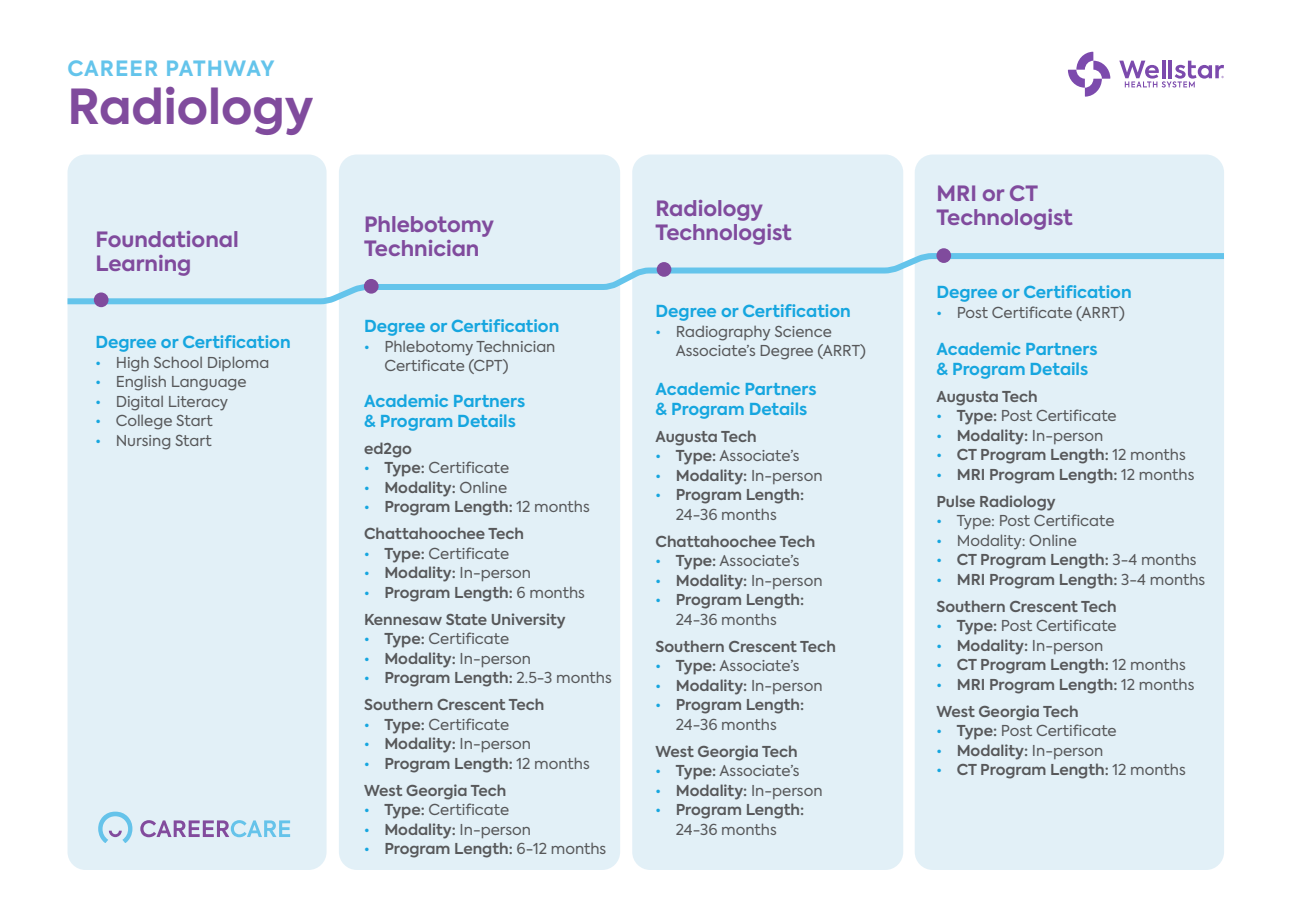
<style>
.page{position:relative;width:1296px;height:918px;background:#fff}
.page>*{position:absolute;margin:0;border:0;box-sizing:border-box;transform-origin:0 0}
.t1{font:700 48px "Axiforma";color:#804b9d}
.t2{font:700 21px/24px "Axiforma";color:#804b9d}
.t3{font:700 21px "Axiforma";letter-spacing:.05em;color:#64c4eb}
.t4{font:700 16.5px/19.8px "Axiforma";color:#16a6df}
.t5{font:600 15px/19.5px "Axiforma";color:#57585a;text-align:center}
.t6{font:15px/19.5px "Axiforma";color:#57585a}
.s1{font-size:13.5px;color:#16a6df}
.s2{font-weight:600}
.s3{font-weight:400;font-size:13.5px;color:#16a6df}
.s4{font-weight:400}
</style>
<div class="page">
<div style="left:915px;top:154px;width:309px;height:716px;background:#e2f0f7;border-radius:18px"></div>
<div style="left:68px;top:154px;width:259px;height:716px;background:#e2f0f7;border-radius:18px"></div>
<div style="left:339px;top:154px;width:281px;height:716px;background:#e2f0f7;border-radius:18px"></div>
<div style="left:632px;top:154px;width:271px;height:716px;background:#e2f0f7;border-radius:18px"></div>
<svg style="left:1068px;top:52px;width:42px;height:45px"></svg>
<hr style="left:1162px;top:60px;width:3px;height:18px;background:#7c4aad">
<hr style="left:1169px;top:60px;width:3px;height:18px;background:#7c4aad">
<svg style="left:1119px;top:61px;width:105px;height:27px"></svg>
<svg style="left:67px;top:249px;width:1157px;height:58px"></svg>
<div style="left:936px;top:248px;width:15px;height:15px;background:#804b9d;border-radius:50%"></div>
<div style="left:657px;top:262px;width:14px;height:15px;background:#804b9d;border-radius:50%"></div>
<div style="left:364px;top:279px;width:15px;height:15px;background:#804b9d;border-radius:50%"></div>
<div style="left:94px;top:292px;width:15px;height:15px;background:#804b9d;border-radius:50%"></div>
<svg style="left:140px;top:820px;width:150px;height:17px"></svg>
<svg style="left:98px;top:812px;width:34px;height:31px"></svg>
<p class="t3" style="left:68px;top:54px;width:209px">CAREER PATHWAY</p>
<p class="t1" style="left:68px;top:74px;width:248px">Radiology</p>
<h2 class="t2" style="left:95px;top:228px;width:145px">Foundational<br>Learning</h2>
<h3 class="t4" style="left:95px;top:333px;width:197px">Degree or Certification</h3>
<p class="t6" style="left:95px;top:353px;width:175px"><span class="s1">•</span> High School Diploma</p>
<p class="t6" style="left:95px;top:372px;width:153px"><span class="s1">•</span> English Language</p>
<p class="t6" style="left:95px;top:392px;width:134px"><span class="s1">•</span> Digital Literacy</p>
<p class="t6" style="left:95px;top:411px;width:119px"><span class="s1">•</span> College Start</p>
<p class="t6" style="left:95px;top:431px;width:118px"><span class="s1">•</span> Nursing Start</p>
<h2 class="t2" style="left:364px;top:213px;width:131px">Phlebotomy<br>Technician</h2>
<h3 class="t4" style="left:364px;top:316px;width:197px">Degree or Certification</h3>
<p class="t6" style="left:384px;top:337px;width:173px;text-indent:-20px"><span class="s1">•</span> Phlebotomy Technician<br>Certificate (CPT)</p>
<h3 class="t4" style="left:364px;top:391px;width:163px">Academic Partners &amp; Program Details</h3>
<h4 class="t5" style="left:364px;top:439px;width:49px">ed2go</h4>
<p class="t6" style="left:364px;top:458px;width:147px"><span class="s1">•</span> <span class="s2">Type:</span> Certificate</p>
<p class="t5" style="left:364px;top:478px;width:145px"><span class="s3">•</span> Modality: <span class="s4">Online</span></p>
<p class="t5" style="left:364px;top:497px;width:227px"><span class="s3">•</span> Program Length: <span class="s4">12 months</span></p>
<h4 class="t5" style="left:364px;top:524px;width:161px">Chattahoochee Tech</h4>
<p class="t6" style="left:364px;top:544px;width:147px"><span class="s1">•</span> <span class="s2">Type:</span> Certificate</p>
<p class="t5" style="left:364px;top:563px;width:169px"><span class="s3">•</span> Modality: <span class="s4">In-person</span></p>
<p class="t5" style="left:364px;top:583px;width:222px"><span class="s3">•</span> Program Length: <span class="s4">6 months</span></p>
<h4 class="t5" style="left:364px;top:610px;width:203px">Kennesaw State University</h4>
<p class="t6" style="left:364px;top:629px;width:147px"><span class="s1">•</span> <span class="s2">Type:</span> Certificate</p>
<p class="t5" style="left:364px;top:649px;width:169px"><span class="s3">•</span> Modality: <span class="s4">In-person</span></p>
<p class="t5" style="left:364px;top:668px;width:249px"><span class="s3">•</span> Program Length: <span class="s4">2.5-3 months</span></p>
<h4 class="t5" style="left:364px;top:695px;width:182px">Southern Crescent Tech</h4>
<p class="t6" style="left:364px;top:715px;width:147px"><span class="s1">•</span> <span class="s2">Type:</span> Certificate</p>
<p class="t5" style="left:364px;top:734px;width:169px"><span class="s3">•</span> Modality: <span class="s4">In-person</span></p>
<p class="t5" style="left:364px;top:754px;width:227px"><span class="s3">•</span> Program Length: <span class="s4">12 months</span></p>
<h4 class="t5" style="left:364px;top:781px;width:144px">West Georgia Tech</h4>
<p class="t6" style="left:364px;top:800px;width:147px"><span class="s1">•</span> <span class="s2">Type:</span> Certificate</p>
<p class="t5" style="left:364px;top:820px;width:169px"><span class="s3">•</span> Modality: <span class="s4">In-person</span></p>
<p class="t5" style="left:364px;top:839px;width:244px"><span class="s3">•</span> Program Length: <span class="s4">6-12 months</span></p>
<h2 class="t2" style="left:656px;top:197px;width:138px">Radiology<br>Technologist</h2>
<h3 class="t4" style="left:656px;top:301px;width:197px">Degree or Certification</h3>
<p class="t6" style="left:676px;top:322px;width:192px;text-indent:-20px"><span class="s1">•</span> Radiography Science<br>Associate’s Degree (ARRT)</p>
<h3 class="t4" style="left:656px;top:379px;width:163px">Academic Partners &amp; Program Details</h3>
<h4 class="t5" style="left:656px;top:427px;width:103px">Augusta Tech</h4>
<p class="t6" style="left:656px;top:446px;width:146px"><span class="s1">•</span> <span class="s2">Type:</span> Associate’s</p>
<p class="t5" style="left:656px;top:466px;width:169px"><span class="s3">•</span> Modality: <span class="s4">In-person</span></p>
<p class="t5" style="left:656px;top:485px;width:150px"><span class="s3">•</span> Program Length:<br><span class="s4">24-36 months</span></p>
<h4 class="t5" style="left:656px;top:532px;width:161px">Chattahoochee Tech</h4>
<p class="t6" style="left:656px;top:551px;width:146px"><span class="s1">•</span> <span class="s2">Type:</span> Associate’s</p>
<p class="t5" style="left:656px;top:571px;width:169px"><span class="s3">•</span> Modality: <span class="s4">In-person</span></p>
<p class="t5" style="left:656px;top:590px;width:150px"><span class="s3">•</span> Program Length:<br><span class="s4">24-36 months</span></p>
<h4 class="t5" style="left:656px;top:637px;width:182px">Southern Crescent Tech</h4>
<p class="t6" style="left:656px;top:656px;width:146px"><span class="s1">•</span> <span class="s2">Type:</span> Associate’s</p>
<p class="t5" style="left:656px;top:676px;width:169px"><span class="s3">•</span> Modality: <span class="s4">In-person</span></p>
<p class="t5" style="left:656px;top:695px;width:150px"><span class="s3">•</span> Program Length:<br><span class="s4">24-36 months</span></p>
<h4 class="t5" style="left:656px;top:742px;width:144px">West Georgia Tech</h4>
<p class="t6" style="left:656px;top:761px;width:146px"><span class="s1">•</span> <span class="s2">Type:</span> Associate’s</p>
<p class="t5" style="left:656px;top:781px;width:169px"><span class="s3">•</span> Modality: <span class="s4">In-person</span></p>
<p class="t5" style="left:656px;top:800px;width:150px"><span class="s3">•</span> Program Length:<br><span class="s4">24-36 months</span></p>
<h2 class="t2" style="left:936px;top:182px;width:138px">MRI or CT<br>Technologist</h2>
<h3 class="t4" style="left:936px;top:283px;width:197px">Degree or Certification</h3>
<p class="t6" style="left:936px;top:303px;width:190px"><span class="s1">•</span> Post Certificate (ARRT)</p>
<h3 class="t4" style="left:936px;top:339px;width:163px">Academic Partners &amp; Program Details</h3>
<h4 class="t5" style="left:936px;top:387px;width:103px">Augusta Tech</h4>
<p class="t6" style="left:936px;top:406px;width:182px"><span class="s1">•</span> <span class="s2">Type:</span> Post Certificate</p>
<p class="t5" style="left:936px;top:426px;width:169px"><span class="s3">•</span> Modality: <span class="s4">In-person</span></p>
<p class="t5" style="left:936px;top:445px;width:251px"><span class="s3">•</span> CT Program Length: <span class="s4">12 months</span></p>
<p class="t5" style="left:936px;top:465px;width:260px"><span class="s3">•</span> MRI Program Length: <span class="s4">12 months</span></p>
<h4 class="t5" style="left:936px;top:492px;width:121px">Pulse Radiology</h4>
<p class="t6" style="left:936px;top:511px;width:180px"><span class="s1">•</span> Type: Post Certificate</p>
<p class="t6" style="left:936px;top:531px;width:142px"><span class="s1">•</span> Modality: Online</p>
<p class="t5" style="left:936px;top:550px;width:262px"><span class="s3">•</span> CT Program Length: <span class="s4">3-4 months</span></p>
<p class="t5" style="left:936px;top:570px;width:270px"><span class="s3">•</span> MRI Program Length: <span class="s4">3-4 months</span></p>
<h4 class="t5" style="left:936px;top:597px;width:182px">Southern Crescent Tech</h4>
<p class="t6" style="left:936px;top:616px;width:182px"><span class="s1">•</span> <span class="s2">Type:</span> Post Certificate</p>
<p class="t5" style="left:936px;top:636px;width:169px"><span class="s3">•</span> Modality: <span class="s4">In-person</span></p>
<p class="t5" style="left:936px;top:655px;width:251px"><span class="s3">•</span> CT Program Length: <span class="s4">12 months</span></p>
<p class="t5" style="left:936px;top:675px;width:260px"><span class="s3">•</span> MRI Program Length: <span class="s4">12 months</span></p>
<h4 class="t5" style="left:936px;top:702px;width:144px">West Georgia Tech</h4>
<p class="t6" style="left:936px;top:721px;width:182px"><span class="s1">•</span> <span class="s2">Type:</span> Post Certificate</p>
<p class="t5" style="left:936px;top:741px;width:169px"><span class="s3">•</span> Modality: <span class="s4">In-person</span></p>
<p class="t5" style="left:936px;top:760px;width:251px"><span class="s3">•</span> CT Program Length: <span class="s4">12 months</span></p>
</div>
